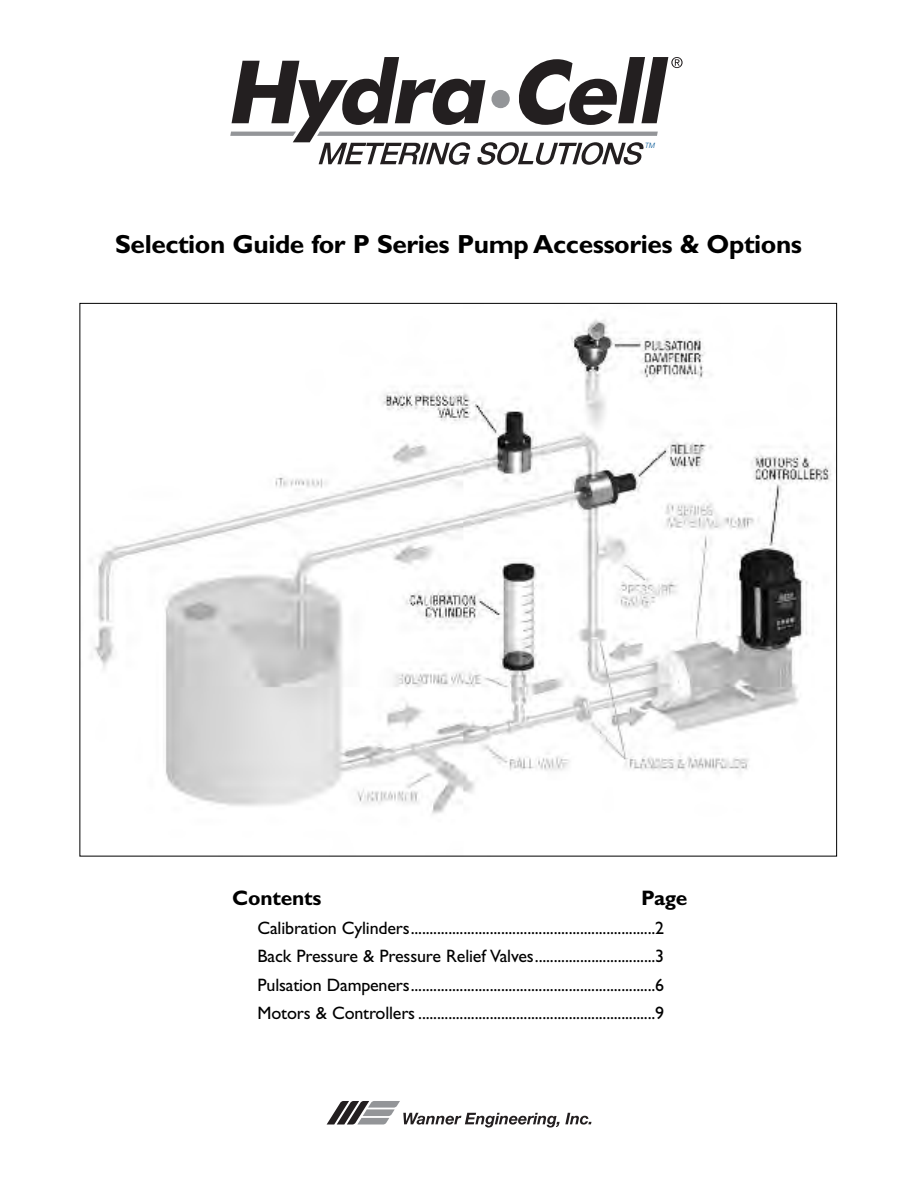
<style>
.page{position:relative;width:918px;height:1188px;background:#fff}
.page>*{position:absolute;margin:0;border:0;box-sizing:border-box;transform-origin:0 0}
.t1{font:700 26.25px "Gill Sans";letter-spacing:-.015em;color:#000}
.t2{font:700 21px "Gill Sans";letter-spacing:-.01em;color:#000}
.t3{font:18px/28.5px "Gill Sans";letter-spacing:-.01em;color:#000;text-align:justify}
.t4{font:italic 300 7.35px "Helvetica";color:#005595}
</style>
<div class="page">
<img style="left:91px;top:319px;width:741px;height:495px">
<svg style="left:230px;top:57px;width:453px;height:108px"></svg>
<svg style="left:327px;top:1101px;width:264px;height:27px"></svg>
<p class="t4" style="left:644px;top:142px;width:12px">TM</p>
<h1 class="t1" style="left:115px;top:235px;width:688px">Selection Guide for P Series Pump Accessories &amp; Options</h1>
<p class="t2" style="left:232px;top:890px;width:91px">Contents</p>
<p class="t2" style="left:641px;top:890px;width:47px">Page</p>
<p class="t3" style="left:258px;top:915px;width:408px">Calibration Cylinders.................................................................2<br>Back Pressure &amp; Pressure Relief Valves................................3<br>Pulsation Dampeners.................................................................6<br>Motors &amp; Controllers ...............................................................9</p>
</div>
